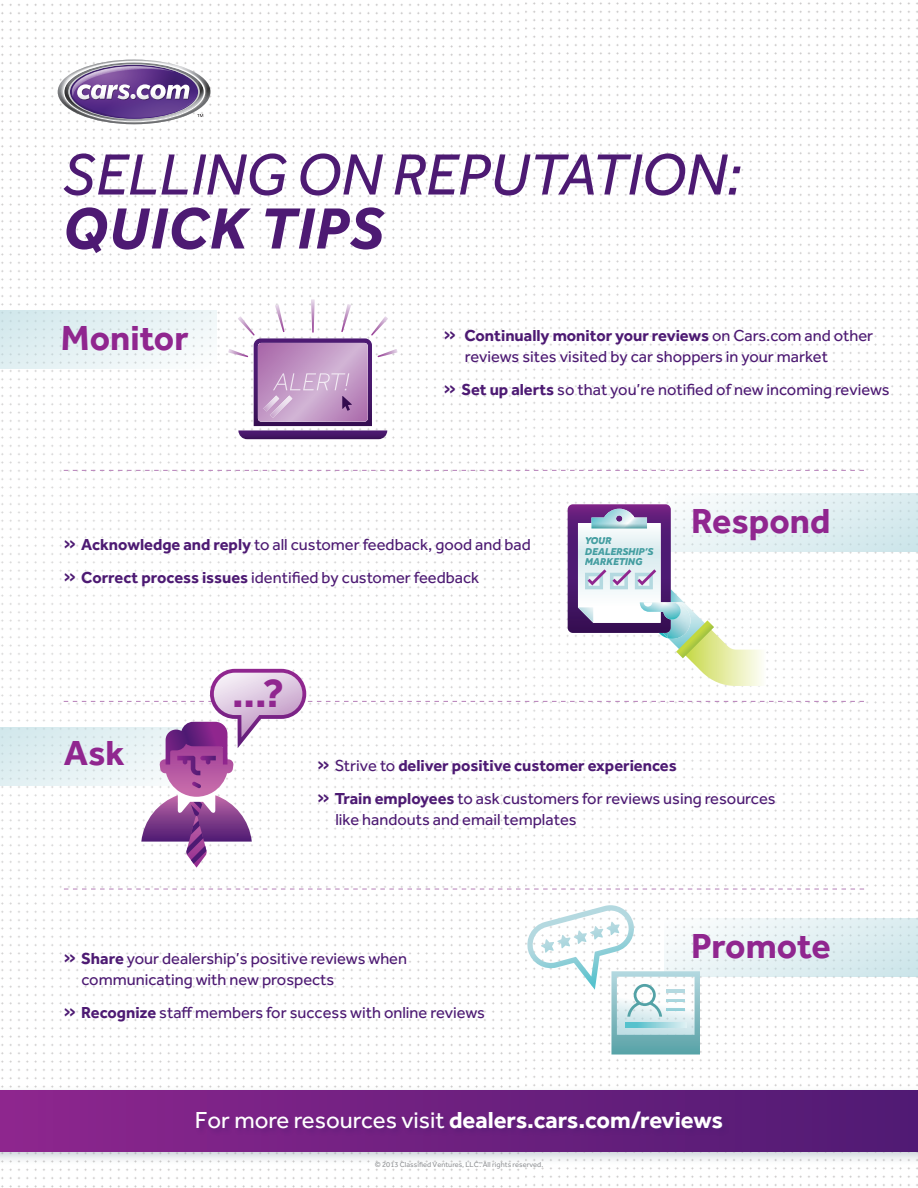
<style>
.page{position:relative;width:918px;height:1188px;background:#fff}
.page>*{position:absolute;margin:0;border:0;box-sizing:border-box;transform-origin:0 0}
.t1{font:italic 60px/54px "Effra";color:#4d1a73}
.t2{font:57px "Effra";color:#4d1a73}
.t3{font:700 40.65px "Effra";color:#90268f}
.t4{font:700 36px "Effra";color:#90268f}
.t5{font:700 24px "Effra";color:#fff}
.t6{font:16.5px/21px "Effra";color:#4d1a73}
.t7{font:700 16.5px "Effra";color:#4d1a73}
.t8{font:italic 800 10.35px/10.4px "Effra";color:#449ea1}
.Legal{font:7.5px "Effra";color:#939598}
.s1{font-weight:700}
.s2{font-weight:700;font-size:18px}
.s3{color:#489fa3}
.s4{color:#439da0}
.s5{font-size:18px}
.s6{font-weight:400}
</style>
<div class="page">
<img style="left:1px;top:3px;width:519px;height:1185px">
<img style="left:525px;top:2px;width:393px;height:1184px">
<div style="left:0;top:1086px;width:918px;height:79px;background:#7f929f;opacity:.4"></div>
<div style="left:0;top:1091px;width:918px;height:60px;background:linear-gradient(to right,#8d268e,#4f1a73)"></div>
<svg style="left:0;top:310px;width:217px;height:59px;fill:#e6f2f4"></svg>
<div style="left:0;top:727px;width:208px;height:59px;background:#dcedf0"></div>
<svg style="left:665px;top:493px;width:253px;height:59px;background:#e0eef1"></svg>
<svg style="left:700px;top:918px;width:218px;height:59px;background:#e0eef1"></svg>
<svg style="left:58px;top:60px;width:152px;height:64px"></svg>
<div style="left:195px;top:1110px;width:534px;height:26px;background:#4d1a73;opacity:.45"></div>
<svg style="left:64px;top:470px;width:800px;height:1px"></svg>
<svg style="left:64px;top:888px;width:800px;height:2px"></svg>
<svg style="left:64px;top:669px;width:800px;height:199px"></svg>
<svg style="left:238px;top:338px;width:149px;height:101px"></svg>
<img style="left:311px;top:299px;width:4px;height:34px">
<img style="left:275px;top:304px;width:9px;height:28px">
<img style="left:238px;top:316px;width:17px;height:20px">
<img style="left:228px;top:349px;width:20px;height:8px">
<img style="left:341px;top:304px;width:10px;height:28px">
<img style="left:371px;top:316px;width:17px;height:20px">
<img style="left:378px;top:349px;width:20px;height:8px">
<img style="left:273px;top:373px;width:76px;height:17px">
<svg style="left:525px;top:905px;width:175px;height:150px"></svg>
<img style="left:684px;top:629px;width:82px;height:57px">
<svg style="left:568px;top:504px;width:146px;height:154px"></svg>
<p class="t1" style="left:62px;top:147px;width:681px">SELLING ON REPUTATION:<br><span class="s1">QUICK TIPS</span></p>
<p class="t4" style="left:61px;top:316px;width:129px">Monitor</p>
<p class="t6" style="left:465px;top:325px;width:410px;text-indent:-21px"><span class="s2">&gt;&gt;</span> <span class="s1">Continually monitor your reviews</span> on Cars.com and other reviews sites visited by car shoppers in your market</p>
<p class="t6" style="left:444px;top:379px;width:447px"><span class="s2">&gt;&gt;</span> <span class="s1">Set up alerts</span> so that you’re notified of new incoming reviews</p>
<p class="t6" style="left:64px;top:533px;width:469px"><span class="s2">&gt;&gt;</span> <span class="s1">Acknowledge and reply</span> to all customer feedback, good and bad</p>
<p class="t6" style="left:64px;top:566px;width:417px"><span class="s2">&gt;&gt;</span> <span class="s1">Correct process issues</span> identified by customer feedback</p>
<p class="t3" style="left:232px;top:669px;width:54px">...?</p>
<p class="t8" style="left:585px;top:535px;width:70px"><span class="s3">YOUR<br></span>DEALERSHIP’S<br><span class="s4">MARKETING</span></p>
<p class="t4" style="left:691px;top:499px;width:141px">Respond</p>
<p class="t4" style="left:64px;top:731px;width:62px">Ask</p>
<p class="t7" style="left:317px;top:756px;width:361px"><span class="s5">&gt;&gt;</span> <span class="s6">Strive to</span> deliver positive customer experiences</p>
<p class="t6" style="left:335px;top:788px;width:442px;text-indent:-18px"><span class="s2">&gt;&gt;</span> <span class="s1">Train employees</span> to ask customers for reviews using resources like handouts and email templates</p>
<p class="t6" style="left:82px;top:948px;width:327px;text-indent:-18px"><span class="s2">&gt;&gt;</span> <span class="s1">Share</span> your dealership’s positive reviews when communicating with new prospects</p>
<p class="t6" style="left:64px;top:1002px;width:423px"><span class="s2">&gt;&gt;</span> <span class="s1">Recognize</span> staff members for success with online reviews</p>
<p class="t2" style="left:225px;top:987px;width:33px">+</p>
<p class="t4" style="left:691px;top:924px;width:141px">Promote</p>
<p class="t5" style="left:195px;top:1105px;width:530px"><span class="s6">For more resources visit</span> dealers.cars.com/reviews</p>
<p class="Legal" style="left:375px;top:1160px;width:170px">© 2013 Classified Ventures, LLC<sup>™</sup>. All rights reserved.</p>
</div>
